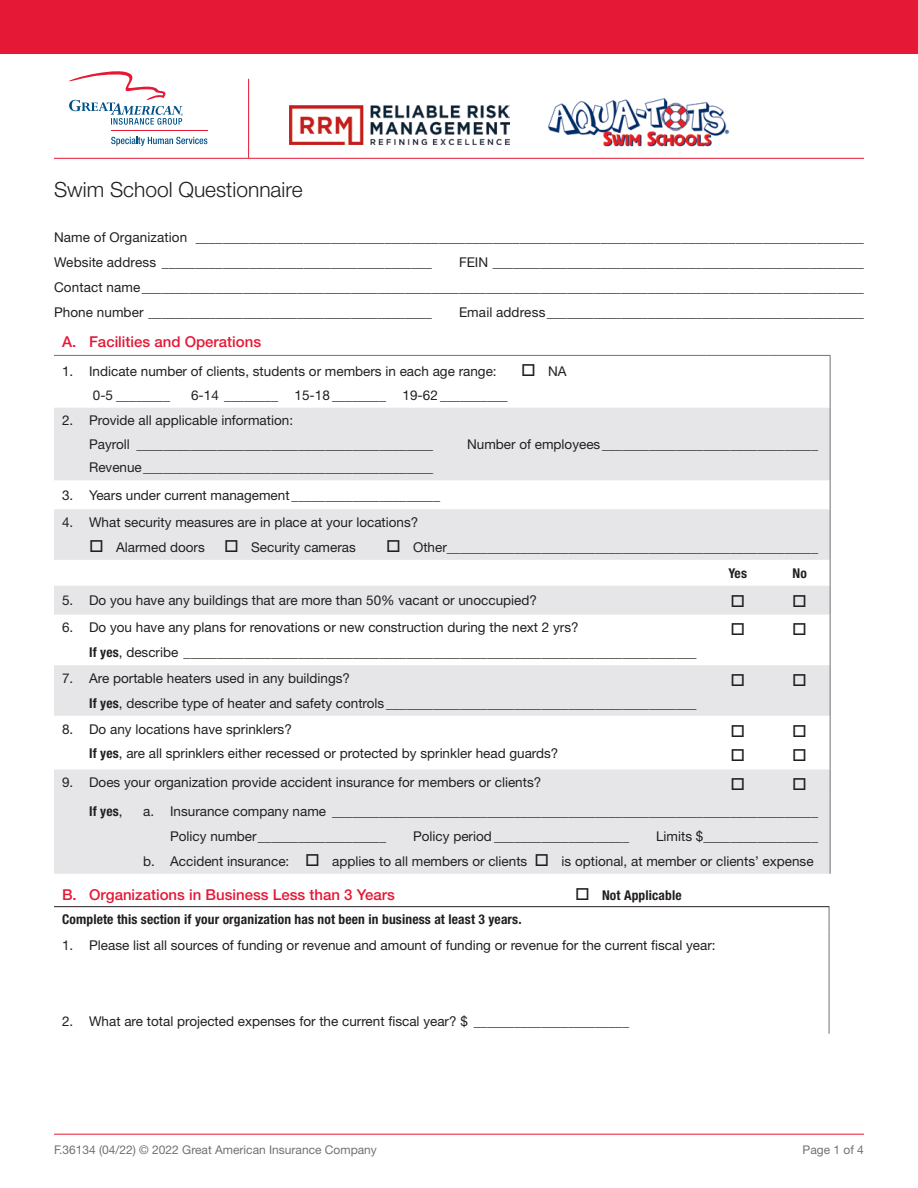
<style>
.page{position:relative;width:918px;height:1188px;background:#fff}
.page>*{position:absolute;margin:0;border:0;box-sizing:border-box;transform-origin:0 0}
.Features_Body{font:300 21px "Helvetica Neue LT Std";color:#231f20}
.Table_Indent{font:500 15px "Helvetica Neue LT Std";color:#e51836}
.Table_Body_Content{font:500 15px "Helvetica Neue LT Std";color:#e51836}
.Table_Indent-2{font:13.5px "Helvetica Neue LT Std";color:#231f20}
.Features_Body-2{font:13.5px "Helvetica Neue LT Std";color:#231f20}
.Table_Indent-3{font:700 condensed 13.5px "Helvetica Neue LT Std";letter-spacing:.01em;color:#231f20}
.Table_Body_Content-2{font:700 condensed 13.5px "Helvetica Neue LT Std";color:#231f20}
.t1{font:12px "Helvetica Neue LT Std";color:#717074}
.s1{font-weight:700;font-stretch:condensed}
.s2{font-weight:400;font-stretch:normal}
</style>
<div class="page">
<div style="left:0;top:0;width:918px;height:54px;background:#e51836"></div>
<hr style="left:54px;top:1134px;width:810px;height:1px;background:#e51836">
<svg style="left:54px;top:408px;width:776px;height:466px;fill:#e6e6e8"></svg>
<hr style="left:830px;top:356px;width:1px;height:52px;background:#717074">
<hr style="left:830px;top:408px;width:1px;height:72px;background:#717074">
<svg style="left:830px;top:480px;width:1px;height:29px"></svg>
<hr style="left:830px;top:665px;width:1px;height:51px;background:#717074">
<hr style="left:830px;top:716px;width:1px;height:53px;background:#717074">
<svg style="left:830px;top:769px;width:1px;height:29px"></svg>
<hr style="left:830px;top:798px;width:1px;height:76px;background:#717074">
<hr style="left:54px;top:355px;width:652px;height:1px;background:#717074">
<hr style="left:706px;top:355px;width:63px;height:1px;background:#717074">
<hr style="left:769px;top:355px;width:62px;height:1px;background:#717074">
<hr style="left:830px;top:509px;width:1px;height:51px;background:#717074">
<svg style="left:830px;top:560px;width:1px;height:55px"></svg>
<hr style="left:830px;top:615px;width:1px;height:50px;background:#717074">
<svg style="left:829px;top:907px;width:1px;height:26px"></svg>
<hr style="left:829px;top:933px;width:1px;height:75px;background:#717074">
<svg style="left:829px;top:1008px;width:1px;height:26px"></svg>
<hr style="left:54px;top:906px;width:775px;height:1px;background:#231f20">
<hr style="left:54px;top:158px;width:810px;height:1px;background:#e51836">
<hr style="left:248px;top:79px;width:1px;height:79px;background:#e51836">
<svg style="left:69px;top:71px;width:114px;height:54px"></svg>
<svg style="left:111px;top:137px;width:96px;height:9px"></svg>
<hr style="left:111px;top:131px;width:96px;height:1px;background:#e51836">
<img style="left:289px;top:106px;width:221px;height:38px">
<img style="left:547px;top:98px;width:183px;height:49px">
<svg style="left:732px;top:594px;width:12px;height:13px"></svg>
<svg style="left:794px;top:594px;width:12px;height:13px"></svg>
<svg style="left:732px;top:623px;width:12px;height:12px"></svg>
<svg style="left:794px;top:623px;width:12px;height:12px"></svg>
<svg style="left:732px;top:674px;width:12px;height:12px"></svg>
<svg style="left:794px;top:674px;width:12px;height:12px"></svg>
<svg style="left:732px;top:725px;width:12px;height:12px"></svg>
<svg style="left:732px;top:749px;width:12px;height:12px"></svg>
<svg style="left:794px;top:725px;width:12px;height:12px"></svg>
<svg style="left:794px;top:749px;width:12px;height:12px"></svg>
<svg style="left:732px;top:778px;width:12px;height:12px"></svg>
<svg style="left:794px;top:778px;width:12px;height:12px"></svg>
<p class="Features_Body" style="left:54px;top:177px;width:250px">Swim School Questionnaire</p>
<p class="Features_Body-2" style="left:54px;top:230px;width:811px">Name of Organization ___________________________________________________________________________________________________</p>
<p class="Features_Body-2" style="left:54px;top:254px;width:379px">Website address ________________________________________</p>
<p class="Features_Body-2" style="left:459px;top:254px;width:407px">FEIN _______________________________________________________</p>
<p class="Features_Body-2" style="left:54px;top:279px;width:812px">Contact name___________________________________________________________________________________________________________</p>
<p class="Features_Body-2" style="left:54px;top:304px;width:380px">Phone number __________________________________________</p>
<p class="Features_Body-2" style="left:459px;top:304px;width:407px">Email address_______________________________________________</p>
<p class="Table_Body_Content" style="left:62px;top:333px;width:201px">A. Facilities and Operations</p>
<p class="Features_Body-2" style="left:62px;top:363px;width:436px">1. Indicate number of clients, students or members in each age range:</p>
<p class="Features_Body-2" style="left:521px;top:363px;width:47px">□ NA</p>
<p class="Features_Body-2" style="left:93px;top:387px;width:79px">0-5 ________</p>
<p class="Features_Body-2" style="left:191px;top:387px;width:318px">6-14 ________ 15-18 ________ 19-62 __________</p>
<p class="Features_Body-2" style="left:62px;top:413px;width:233px">2. Provide all applicable information:</p>
<p class="Features_Body-2" style="left:89px;top:436px;width:346px">Payroll ____________________________________________</p>
<p class="Features_Body-2" style="left:467px;top:436px;width:353px">Number of employees ________________________________</p>
<p class="Features_Body-2" style="left:89px;top:459px;width:346px">Revenue___________________________________________</p>
<p class="Features_Body-2" style="left:62px;top:487px;width:379px">3. Years under current management ______________________</p>
<p class="Table_Indent-2" style="left:62px;top:514px;width:358px">4. What security measures are in place at your locations?</p>
<p class="Table_Indent-2" style="left:89px;top:539px;width:268px">□ Alarmed doors □ Security cameras</p>
<p class="Table_Indent-2" style="left:386px;top:539px;width:434px">□ Other_______________________________________________________</p>
<p class="Table_Body_Content-2" style="left:729px;top:565px;width:20px">Yes</p>
<p class="Table_Body_Content-2" style="left:793px;top:565px;width:16px">No</p>
<p class="Table_Indent-2" style="left:62px;top:592px;width:476px">5. Do you have any buildings that are more than 50% vacant or unoccupied?</p>
<p class="Table_Indent-2" style="left:62px;top:620px;width:518px">6. Do you have any plans for renovations or new construction during the next 2 yrs?</p>
<p class="Table_Indent-2" style="left:89px;top:644px;width:609px"><span class="s1">If yes</span>, describe ____________________________________________________________________________</p>
<p class="Table_Indent-2" style="left:62px;top:670px;width:290px">7. Are portable heaters used in any buildings?</p>
<p class="Table_Indent-2" style="left:89px;top:695px;width:609px"><span class="s1">If yes</span>, describe type of heater and safety controls______________________________________________</p>
<p class="Table_Indent-2" style="left:62px;top:721px;width:231px">8. Do any locations have sprinklers?</p>
<p class="Table_Indent-2" style="left:89px;top:745px;width:471px"><span class="s1">If yes</span>, are all sprinklers either recessed or protected by sprinkler head guards?</p>
<p class="Table_Indent-2" style="left:62px;top:774px;width:481px">9. Does your organization provide accident insurance for members or clients?</p>
<p class="Table_Indent-3" style="left:89px;top:803px;width:35px">If yes<span class="s2">,</span></p>
<p class="Table_Indent-2" style="left:143px;top:803px;width:676px">a. Insurance company name ________________________________________________________________________</p>
<p class="Table_Indent-2" style="left:170px;top:828px;width:217px">Policy number___________________</p>
<p class="Table_Indent-2" style="left:413px;top:828px;width:217px">Policy period ____________________</p>
<p class="Table_Indent-2" style="left:656px;top:828px;width:164px">Limits $_________________</p>
<p class="Table_Indent-2" style="left:143px;top:853px;width:672px">b. Accident insurance: □ applies to all members or clients □ is optional, at member or clients’ expense</p>
<p class="Table_Indent" style="left:62px;top:886px;width:334px">B. Organizations in Business Less than 3 Years</p>
<p class="Table_Indent-3" style="left:575px;top:887px;width:108px">□ Not Applicable</p>
<p class="Table_Indent-3" style="left:62px;top:911px;width:461px">Complete this section if your organization has not been in business at least 3 years.</p>
<p class="Table_Indent-2" style="left:62px;top:937px;width:655px">1. Please list all sources of funding or revenue and amount of funding or revenue for the current fiscal year:</p>
<p class="Table_Indent-2" style="left:62px;top:1013px;width:568px">2. What are total projected expenses for the current fiscal year? $ _______________________</p>
<p class="t1" style="left:54px;top:1142px;width:324px">F.36134 (04/22) © 2022 Great American Insurance Company</p>
<p class="t1" style="left:803px;top:1142px;width:63px">Page 1 of 4</p>
</div>
